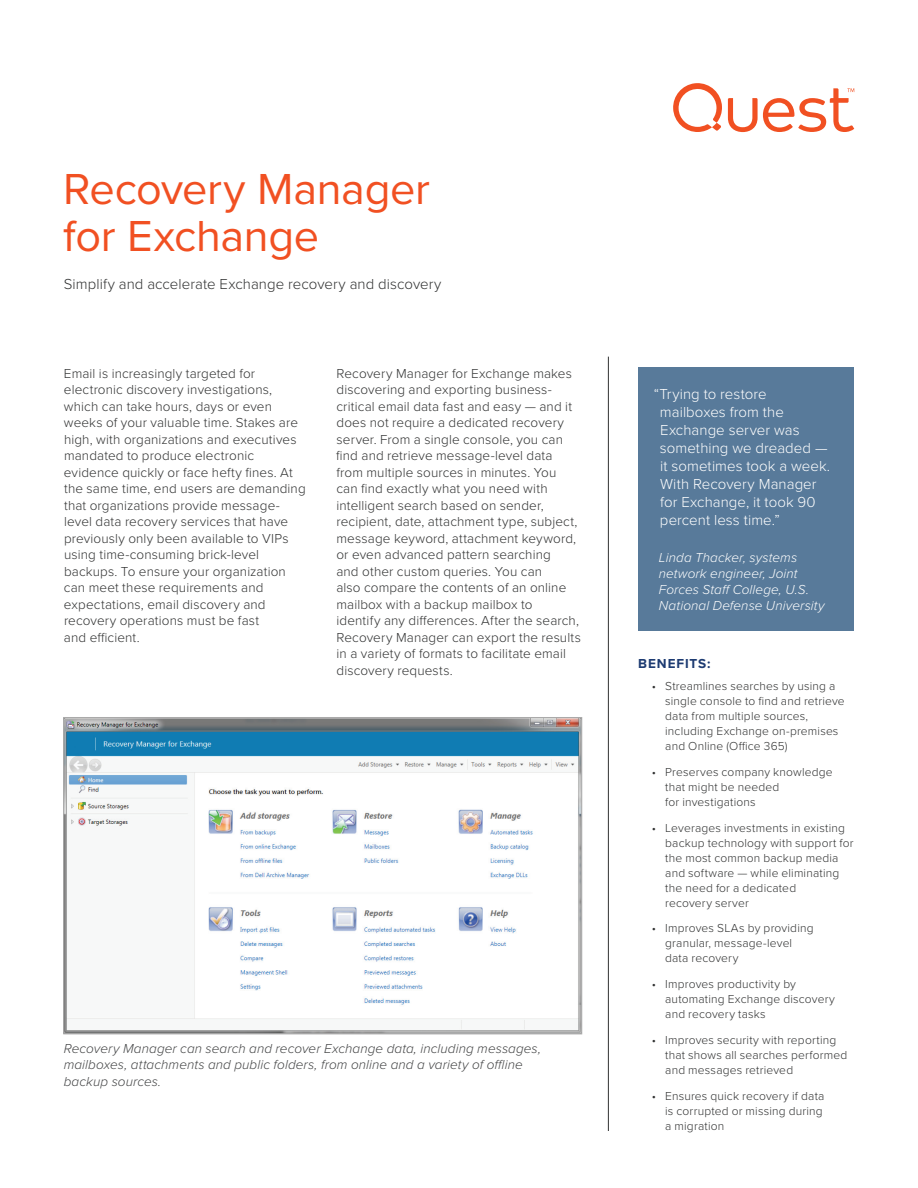
<style>
.page{position:relative;width:918px;height:1188px;background:#fff}
.page>*{position:absolute;margin:0;border:0;box-sizing:border-box;transform-origin:0 0}
.t1{font:45px/46.5px "Proxima Nova";letter-spacing:-.01em;color:#f15022}
.t2{font:300 15px/18px "Proxima Nova";letter-spacing:.005em;color:#fff}
.t3{font:300 15px "Proxima Nova";letter-spacing:.005em;color:#313232}
.t4{font:300 13.5px/16.5px "Proxima Nova";letter-spacing:.01em;color:#313232}
.t5{font:italic 300 13.5px/16.5px "Proxima Nova";letter-spacing:.005em;color:#434445}
.t6{font:italic 300 13.5px/16.2px "Proxima Nova";letter-spacing:.005em;color:#fff}
.t7{font:700 13.5px "Proxima Nova";letter-spacing:.07em;color:#1d3b72}
.t8{font:300 12px/15px "Proxima Nova";letter-spacing:.015em;color:#313232}
</style>
<div class="page">
<svg style="left:673px;top:83px;width:49px;height:49px"></svg>
<svg style="left:728px;top:88px;width:126px;height:44px"></svg>
<hr style="left:608px;top:357px;width:1px;height:774px;background:#313232">
<div style="left:638px;top:367px;width:216px;height:264px;background:#587a9a"></div>
<img style="left:65px;top:719px;width:515px;height:313px">
<div style="left:63px;top:717px;width:519px;height:317px;border:1px solid #ababab"></div>
<h1 class="t1" style="left:63px;top:164px;width:368px">Recovery Manager for Exchange</h1>
<p class="t3" style="left:64px;top:273px;width:379px">Simplify and accelerate Exchange recovery and discovery</p>
<p class="t4" style="left:64px;top:365px;width:243px">Email is increasingly targeted for electronic discovery investigations, which can take hours, days or even weeks of your valuable time. Stakes are high, with organizations and executives mandated to produce electronic evidence quickly or face hefty fines. At the same time, end users are demanding that organizations provide message&shy;level data recovery services that have previously only been available to VIPs using time-consuming brick-level backups. To ensure your organization can meet these requirements and expectations, email discovery and recovery operations must be fast<br>and efficient.</p>
<p class="t4" style="left:336px;top:364px;width:246px">Recovery Manager for Exchange makes discovering and exporting business&shy;critical email data fast and easy — and it does not require a dedicated recovery server. From a single console, you can find and retrieve message-level data from multiple sources in minutes. You can find exactly what you need with intelligent search based on sender, recipient, date, attachment type, subject, message keyword, attachment keyword, or even advanced pattern searching<br>and other custom queries. You can<br>also compare the contents of an online mailbox with a backup mailbox to<br>identify any differences. After the search, Recovery Manager can export the results in a variety of formats to facilitate email discovery requests.</p>
<p class="t5" style="left:64px;top:1039px;width:479px">Recovery Manager can search and recover Exchange data, including messages, mailboxes, attachments and public folders, from online and a variety of offline backup sources.</p>
<p class="t2" style="left:660px;top:385px;width:172px;text-indent:-6px">“Trying to restore mailboxes from the<br>Exchange server was something we dreaded — it sometimes took a week.<br>With Recovery Manager for Exchange, it took 90 percent less time.”</p>
<p class="t6" style="left:659px;top:549px;width:167px">Linda Thacker, systems network engineer, Joint<br>Forces Staff College, U.S.<br>National Defense University</p>
<p class="t7" style="left:638px;top:654px;width:74px">BENEFITS:</p>
<p class="t8" style="left:665px;top:678px;width:181px;text-indent:-14px">• Streamlines searches by using a single console to find and retrieve data from multiple sources, including Exchange on-premises and Online (Office 365)</p>
<p class="t8" style="left:665px;top:764px;width:169px;text-indent:-14px">• Preserves company knowledge that might be needed<br>for investigations</p>
<p class="t8" style="left:665px;top:820px;width:190px;text-indent:-14px">• Leverages investments in existing backup technology with support for the most common backup media and software — while eliminating the need for a dedicated<br>recovery server</p>
<p class="t8" style="left:665px;top:920px;width:150px;text-indent:-14px">• Improves SLAs by providing granular, message-level data recovery</p>
<p class="t8" style="left:665px;top:976px;width:171px;text-indent:-14px">• Improves productivity by automating Exchange discovery and recovery tasks</p>
<p class="t8" style="left:665px;top:1032px;width:184px;text-indent:-14px">• Improves security with reporting that shows all searches performed and messages retrieved</p>
<p class="t8" style="left:665px;top:1088px;width:161px;text-indent:-14px">• Ensures quick recovery if data is corrupted or missing during a migration</p>
</div>
